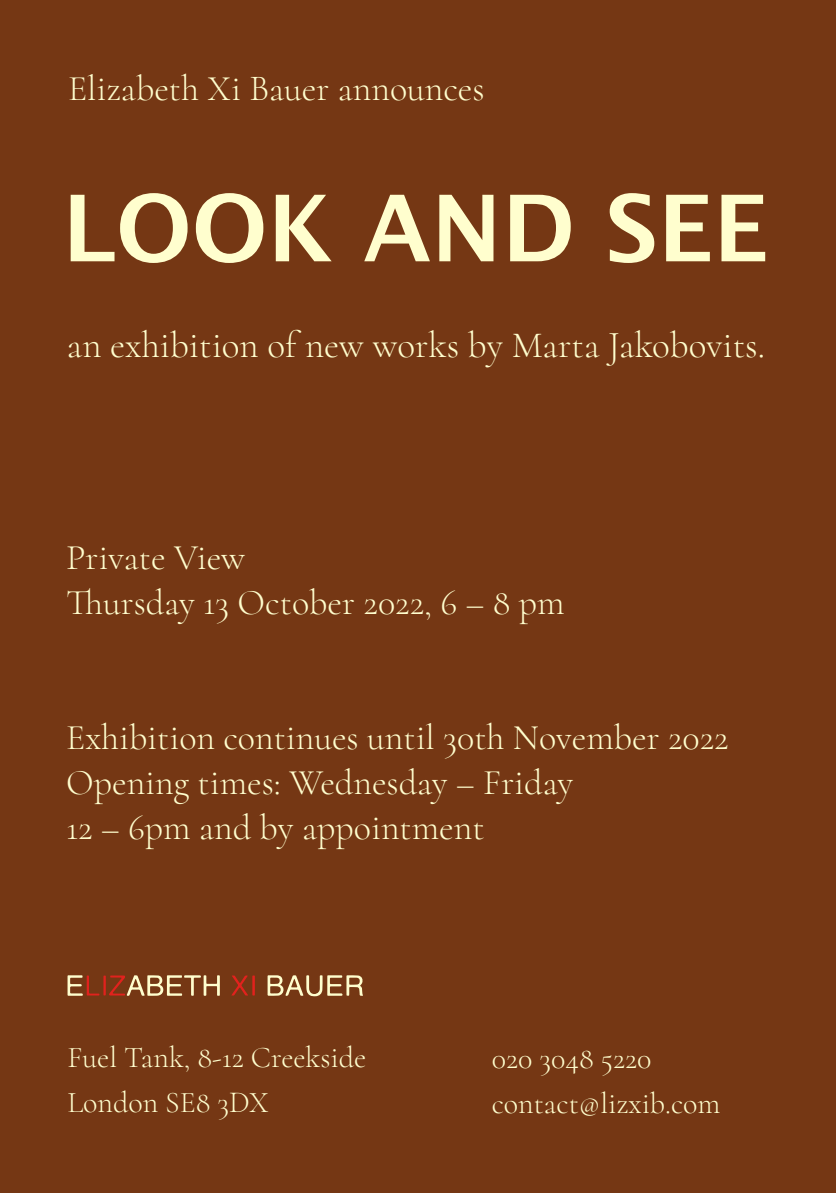
<style>
.page{position:relative;width:836px;height:1193px;background:#fff}
.page>*{position:absolute;margin:0;border:0;box-sizing:border-box;transform-origin:0 0}
.t1{font:700 92.01px "Lucida Grande";color:#fffece}
.t2{font:300 37.08px "Cormorant";color:#fffece}
.t3{font:300 36px/45px "Cormorant";color:#fffece}
.t4{font:300 30px/45px "Cormorant";color:#fffece}
</style>
<div class="page">
<div style="left:0;top:0;width:835px;height:1192px;background:#753714"></div>
<svg style="left:267px;top:975px;width:96px;height:21px"></svg>
<svg style="left:232px;top:975px;width:23px;height:20px"></svg>
<svg style="left:67px;top:975px;width:153px;height:20px"></svg>
<p class="t3" style="left:68px;top:66px;width:418px">Elizabeth Xi Bauer announces</p>
<h1 class="t1" style="left:62px;top:154px;width:707px">LOOK AND SEE</h1>
<p class="t2" style="left:67px;top:323px;width:699px">an exhibition of new works by Marta Jakobovits.</p>
<p class="t3" style="left:66px;top:535px;width:499px">Private View<br>Thursday 13 October 2022, 6 – 8 pm</p>
<p class="t3" style="left:66px;top:715px;width:663px">Exhibition continues until 30th November 2022<br>Opening times: Wednesday – Friday<br>12 – 6pm and by appointment</p>
<p class="t4" style="left:67px;top:1034px;width:300px">Fuel Tank, 8-12 Creekside<br>London SE8 3DX</p>
<p class="t4" style="left:491px;top:1035px;width:230px">020 3048 5220 contact@lizxib.com</p>
</div>
